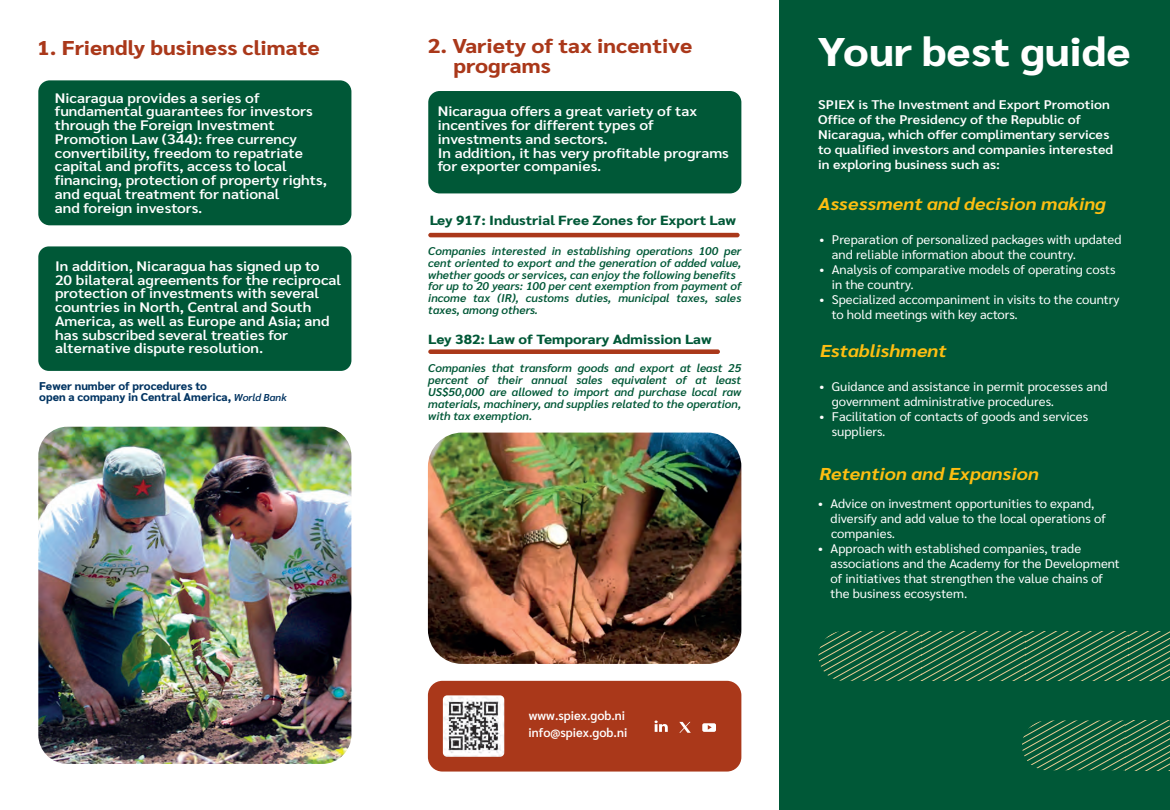
<style>
.page{position:relative;width:1170px;height:810px;background:#fff}
.page>*{position:absolute;margin:0;border:0;box-sizing:border-box;transform-origin:0 0}
.t1{font:800 40px "Sarabun";color:#fff;scale:1.1 1}
.t2{font:800 20px/20px "Sarabun";color:#aa381a;scale:1.12 1}
.t3{font:italic 700 17.25px "Sarabun";color:#fdbe12;scale:1.13 1}
.t4{font:600 13.75px/13.8px "Sarabun";color:#fff;scale:1.12 1}
.t5{font:800 13.25px "Sarabun";color:#005837;scale:1.12 1}
.t6{font:12.5px/15px "Sarabun";color:#fff;scale:1.05 1}
.t7{font:600 12.5px/15px "Sarabun";color:#fff;scale:1.12 1}
.t8{font:600 12.5px/16.6px "Sarabun";color:#fff}
.t9{font:italic 600 11.25px/11.9px "Sarabun";color:#005837;text-align:justify;scale:1.04 1}
.t10{font:800 11.25px/11.2px "Sarabun";color:#003361;scale:1.04 1}
.s1{font-weight:600;font-style:italic;font-size:10px}
</style>
<div class="page">
<div style="left:780px;top:0;width:390px;height:810px;background:#005837"></div>
<div style="left:38px;top:80px;width:313px;height:145px;background:#005837;border-radius:11px"></div>
<div style="left:428px;top:91px;width:313px;height:102px;background:#005837;border-radius:11px"></div>
<div style="left:38px;top:246px;width:313px;height:125px;background:#005837;border-radius:11px"></div>
<svg style="left:818px;top:631px;width:352px;height:50px"></svg>
<svg style="left:1022px;top:721px;width:148px;height:49px"></svg>
<div style="left:428px;top:681px;width:313px;height:91px;background:#aa381a;border-radius:14px"></div>
<svg style="left:655px;top:721px;width:13px;height:11px"></svg>
<svg style="left:702px;top:723px;width:14px;height:9px"></svg>
<svg style="left:679px;top:722px;width:12px;height:11px"></svg>
<img style="left:443px;top:695px;width:61px;height:62px">
<img style="left:38px;top:427px;width:313px;height:337px">
<hr style="left:428px;top:233px;width:312px;height:4px;background:#aa381a;border-radius:2px">
<div style="left:428px;top:349px;width:292px;height:5px;background:#aa381a;border-radius:2px"></div>
<img style="left:428px;top:433px;width:313px;height:231px">
<h2 class="t2" style="left:37px;top:38px;width:254px">1. Friendly business climate</h2>
<p class="t4" style="left:55px;top:91px;width:245px">Nicaragua provides a series of fundamental guarantees for investors through the Foreign Investment Promotion Law (344): free currency convertibility, freedom to repatriate capital and profits, access to local financing, protection of property rights, and equal treatment for national<br>and foreign investors.</p>
<p class="t4" style="left:55px;top:259px;width:257px">In addition, Nicaragua has signed up to<br>20 bilateral agreements for the reciprocal protection of investments with several countries in North, Central and South America, as well as Europe and Asia; and has subscribed several treaties for alternative dispute resolution.</p>
<p class="t10" style="left:39px;top:380px;width:240px">Fewer number of procedures to<br>open a company in Central America, <span class="s1">World Bank</span></p>
<h2 class="t2" style="left:453px;top:36px;width:215px;text-indent:-26px">2. Variety of tax incentive programs</h2>
<h1 class="t1" style="left:818px;top:29px;width:286px">Your best guide</h1>
<p class="t7" style="left:818px;top:97px;width:265px">SPIEX is The Investment and Export Promotion Office of the Presidency of the Republic of Nicaragua, which offer complimentary services to qualified investors and companies interested in exploring business such as:</p>
<p class="t4" style="left:438px;top:105px;width:262px">Nicaragua offers a great variety of tax incentives for different types of investments and sectors.<br>In addition, it has very profitable programs for exporter companies.</p>
<p class="t5" style="left:429px;top:213px;width:276px">Ley 917: Industrial Free Zones for Export Law</p>
<p class="t9" style="left:428px;top:245px;width:303px;text-align:left">Companies interested in establishing operations 100 per cent oriented to export and the generation of added value, whether goods or services, can enjoy the following benefits for up to 20 years: 100 per cent exemption from payment of income tax (IR), customs duties, municipal taxes, sales taxes, among others.</p>
<p class="t5" style="left:428px;top:332px;width:255px">Ley 382: Law of Temporary Admission Law</p>
<p class="t9" style="left:428px;top:363px;width:303px">Companies that transform goods and export at least 25 percent of their annual sales equivalent of at least US$50,000 are allowed to import and purchase local raw materials, machinery, and supplies related to the operation, with tax exemption.</p>
<p class="t8" style="left:529px;top:708px;width:100px">www.spiex.gob.ni info@spiex.gob.ni</p>
<p class="t3" style="left:818px;top:194px;width:256px">Assessment and decision making</p>
<p class="t6" style="left:832px;top:232px;width:277px;text-indent:-12px">• Preparation of personalized packages with updated and reliable information about the country.</p>
<p class="t6" style="left:832px;top:262px;width:272px;text-indent:-12px">• Analysis of comparative models of operating costs in the country.</p>
<p class="t6" style="left:832px;top:292px;width:275px;text-indent:-12px">• Specialized accompaniment in visits to the country to hold meetings with key actors.</p>
<p class="t3" style="left:820px;top:341px;width:114px">Establishment</p>
<p class="t6" style="left:832px;top:379px;width:264px;text-indent:-12px">• Guidance and assistance in permit processes and government administrative procedures.</p>
<p class="t6" style="left:832px;top:409px;width:246px;text-indent:-12px">• Facilitation of contacts of goods and services suppliers.</p>
<p class="t3" style="left:820px;top:464px;width:196px">Retention and Expansion</p>
<p class="t6" style="left:831px;top:496px;width:263px;text-indent:-12px">• Advice on investment opportunities to expand, diversify and add value to the local operations of companies.</p>
<p class="t6" style="left:831px;top:541px;width:277px;text-indent:-12px">• Approach with established companies, trade associations and the Academy for the Development of initiatives that strengthen the value chains of the business ecosystem.</p>
</div>
